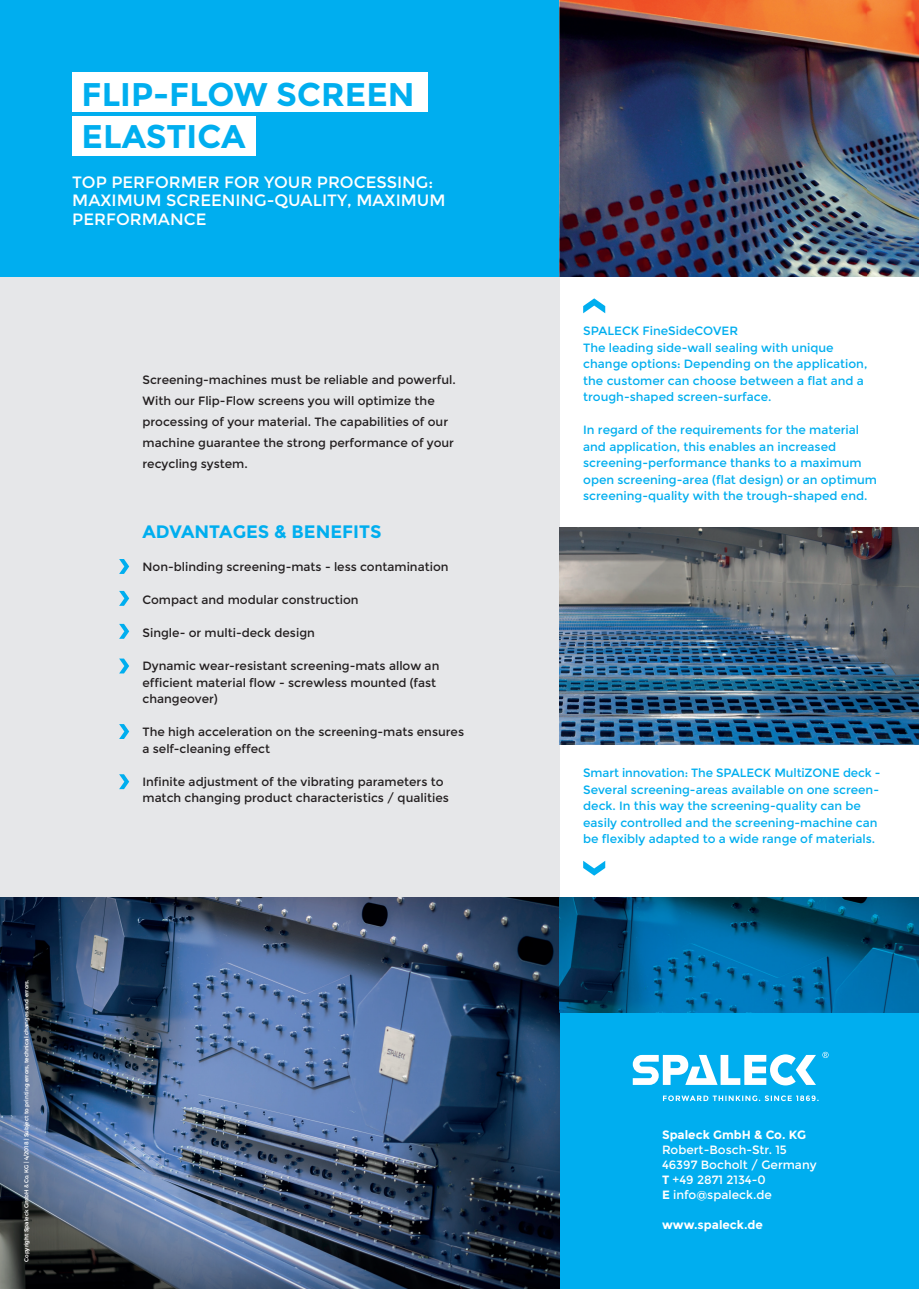
<style>
.page{position:relative;width:919px;height:1289px;background:#fff}
.page>*{position:absolute;margin:0;border:0;box-sizing:border-box;transform-origin:0 0}
.t1{font:700 32.7px/42.2px "Montserrat";color:#00aeef}
.t2{font:700 18px "Montserrat";color:#00aeef}
.t3{font:16.35px/18.5px "Montserrat";color:#fff}
.t4{font:12px/16.5px "Montserrat";color:#00aeef}
.t5{font:12px/21px "Montserrat";color:#231f20}
.t6{font:12px/15px "Montserrat";color:#fff}
.t7{font:700 12px "Montserrat";color:#fff}
.t8{font:500 5.7px "Montserrat";color:#fff}
.s1{font-weight:700}
</style>
<div class="page">
<div style="left:0;top:276px;width:559px;height:621px;background:#e6e7e9"></div>
<div style="left:0;top:897px;width:918px;height:391px;background:#00aeef"></div>
<div style="left:0;top:0;width:559px;height:276px;background:#00aeef"></div>
<svg style="left:822px;top:1051px;width:6px;height:7px"></svg>
<svg style="left:663px;top:1095px;width:155px;height:6px"></svg>
<svg style="left:632px;top:1054px;width:183px;height:31px"></svg>
<img style="left:559px;top:0;width:359px;height:276px">
<img style="left:0;top:897px;width:559px;height:391px">
<img style="left:559px;top:897px;width:359px;height:115px">
<div style="left:72px;top:72px;width:355px;height:40px;background:#fff"></div>
<div style="left:72px;top:116px;width:184px;height:40px;background:#fff"></div>
<svg style="left:119px;top:559px;width:10px;height:15px"></svg>
<svg style="left:119px;top:591px;width:10px;height:15px"></svg>
<svg style="left:119px;top:624px;width:10px;height:14px"></svg>
<svg style="left:119px;top:658px;width:10px;height:15px"></svg>
<svg style="left:119px;top:724px;width:10px;height:15px"></svg>
<svg style="left:119px;top:774px;width:10px;height:15px"></svg>
<svg style="left:583px;top:298px;width:22px;height:15px"></svg>
<svg style="left:583px;top:860px;width:22px;height:15px"></svg>
<img style="left:559px;top:527px;width:359px;height:217px">
<h1 class="t1" style="left:82px;top:73px;width:334px">FLIP-FLOW SCREEN<br>ELASTICA</h1>
<h3 class="t3" style="left:72px;top:173px;width:375px">TOP PERFORMER FOR YOUR PROCESSING:<br>MAXIMUM SCREENING-QUALITY, MAXIMUM<br>PERFORMANCE</h3>
<p class="t5" style="left:142px;top:369px;width:315px">Screening-machines must be reliable and powerful.<br>With our Flip-Flow screens you will optimize the processing of your material. The capabilities of our machine guarantee the strong performance of your recycling system.</p>
<h2 class="t2" style="left:142px;top:521px;width:240px">ADVANTAGES &amp; BENEFITS</h2>
<p class="t5" style="left:142px;top:556px;width:307px">Non-blinding screening-mats - less contamination</p>
<p class="t5" style="left:142px;top:589px;width:218px">Compact and modular construction</p>
<p class="t5" style="left:142px;top:622px;width:174px">Single- or multi-deck design</p>
<p class="t5" style="left:142px;top:657px;width:298px;line-height:16.5px">Dynamic wear-resistant screening-mats allow an efficient material flow - screwless mounted (fast changeover)</p>
<p class="t5" style="left:142px;top:723px;width:323px;line-height:16.5px">The high acceleration on the screening-mats ensures a self-cleaning effect</p>
<p class="t5" style="left:142px;top:773px;width:308px;line-height:16.5px">Infinite adjustment of the vibrating parameters to match changing product characteristics / qualities</p>
<p class="t8" style="left:22px;top:1261px;width:284px;rotate:-90deg">Copyright Spaleck GmbH &amp; Co. KG | 4/2018 | Subject to printing errors, technical changes and errors.</p>
<p class="t4" style="left:583px;top:323px;width:286px">SPALECK FineSideCOVER<br>The leading side-wall sealing with unique change options: Depending on the application, the customer can choose between a flat and a trough-shaped screen-surface.</p>
<p class="t4" style="left:583px;top:422px;width:295px">In regard of the requirements for the material and application, this enables an increased screening-performance thanks to a maximum open screening-area (flat design) or an optimum screening-quality with the trough-shaped end.</p>
<p class="t4" style="left:583px;top:764px;width:299px">Smart innovation: The SPALECK MultiZONE deck - Several screening-areas available on one screen&shy;deck. In this way the screening-quality can be easily controlled and the screening-machine can be flexibly adapted to a wide range of materials.</p>
<p class="t7" style="left:662px;top:1127px;width:146px">Spaleck GmbH &amp; Co. KG</p>
<p class="t6" style="left:662px;top:1142px;width:156px">Robert-Bosch-Str. 15<br>46397 Bocholt / Germany<br><span class="s1">T</span> +49 2871 2134-0<br><span class="s1">E</span> info@spaleck.de</p>
<p class="t7" style="left:662px;top:1217px;width:102px">www.spaleck.de</p>
</div>
